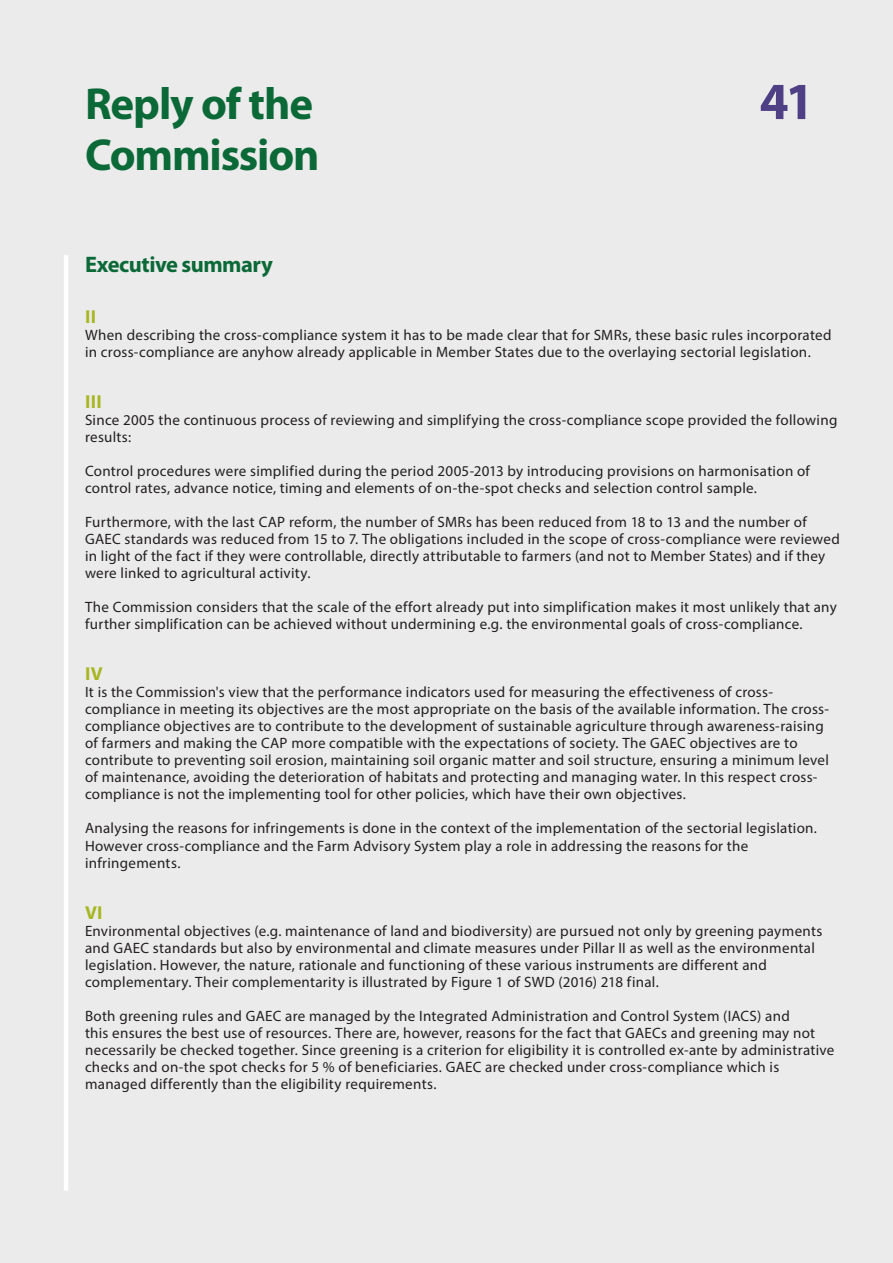
<style>
.page{position:relative;width:893px;height:1263px;background:#ebebeb}
.page>*{position:absolute;margin:0;border:0;box-sizing:border-box;transform-origin:0 0}
.t1{font:700 52.5px "Myriad Pro";color:#4f4085}
.K_01_-_REP_TITRE_1{font:700 45px "Myriad Pro";letter-spacing:-.025em;color:#0b6938}
.K_02_-_REP_TITRE_1_1{font:700 22.5px "Myriad Pro";letter-spacing:-.02em;color:#0b6938}
.K_03_-_REP_CHIFFRE{font:700 18.75px "Myriad Pro";letter-spacing:.02em;color:#a7b621}
.K_04_-_REP_TEXTE_COU{font:15px/17px "Myriad Pro";letter-spacing:.02em;color:#231f20}
</style>
<div class="page">
<hr style="left:64px;top:255px;width:4px;height:936px;background:#fff">
<p class="K_01_-_REP_TITRE_1" style="left:85px;top:79px;width:230px">Reply of the</p>
<p class="t1" style="left:760px;top:72px;width:56px">41</p>
<p class="K_01_-_REP_TITRE_1" style="left:85px;top:130px;width:236px">Commission</p>
<p class="K_02_-_REP_TITRE_1_1" style="left:85px;top:252px;width:189px">Executive summary</p>
<p class="K_03_-_REP_CHIFFRE" style="left:85px;top:306px;width:13px">II</p>
<p class="K_04_-_REP_TEXTE_COU" style="left:85px;top:326px;width:748px">When describing the cross-compliance system it has to be made clear that for SMRs, these basic rules incorporated in cross-compliance are anyhow already applicable in Member States due to the overlaying sectorial legislation.</p>
<p class="K_03_-_REP_CHIFFRE" style="left:85px;top:391px;width:18px">III</p>
<p class="K_04_-_REP_TEXTE_COU" style="left:85px;top:411px;width:754px">Since 2005 the continuous process of reviewing and simplifying the cross-compliance scope provided the following results:</p>
<p class="K_04_-_REP_TEXTE_COU" style="left:85px;top:462px;width:726px">Control procedures were simplified during the period 2005-2013 by introducing provisions on harmonisation of control rates, advance notice, timing and elements of on-the-spot checks and selection control sample.</p>
<p class="K_04_-_REP_TEXTE_COU" style="left:85px;top:514px;width:756px">Furthermore, with the last CAP reform, the number of SMRs has been reduced from 18 to 13 and the number of GAEC standards was reduced from 15 to 7. The obligations included in the scope of cross-compliance were reviewed in light of the fact if they were controllable, directly attributable to farmers (and not to Member States) and if they were linked to agricultural activity.</p>
<p class="K_04_-_REP_TEXTE_COU" style="left:85px;top:599px;width:753px">The Commission considers that the scale of the effort already put into simplification makes it most unlikely that any further simplification can be achieved without undermining e.g. the environmental goals of cross-compliance.</p>
<p class="K_03_-_REP_CHIFFRE" style="left:85px;top:663px;width:19px">IV</p>
<p class="K_04_-_REP_TEXTE_COU" style="left:85px;top:684px;width:745px">It is the Commission's view that the performance indicators used for measuring the effectiveness of cross&shy;compliance in meeting its objectives are the most appropriate on the basis of the available information. The cross&shy;compliance objectives are to contribute to the development of sustainable agriculture through awareness-raising of farmers and making the CAP more compatible with the expectations of society. The GAEC objectives are to contribute to preventing soil erosion, maintaining soil organic matter and soil structure, ensuring a minimum level of maintenance, avoiding the deterioration of habitats and protecting and managing water. In this respect cross&shy;compliance is not the implementing tool for other policies, which have their own objectives.</p>
<p class="K_04_-_REP_TEXTE_COU" style="left:85px;top:820px;width:733px">Analysing the reasons for infringements is done in the context of the implementation of the sectorial legislation.<br>However cross-compliance and the Farm Advisory System play a role in addressing the reasons for the infringements.</p>
<p class="K_03_-_REP_CHIFFRE" style="left:85px;top:902px;width:19px">VI</p>
<p class="K_04_-_REP_TEXTE_COU" style="left:85px;top:922px;width:739px">Environmental objectives (e.g. maintenance of land and biodiversity) are pursued not only by greening payments and GAEC standards but also by environmental and climate measures under Pillar II as well as the environmental legislation. However, the nature, rationale and functioning of these various instruments are different and complementary. Their complementarity is illustrated by Figure 1 of SWD (2016) 218 final.</p>
<p class="K_04_-_REP_TEXTE_COU" style="left:85px;top:1007px;width:751px">Both greening rules and GAEC are managed by the Integrated Administration and Control System (IACS) and<br>this ensures the best use of resources. There are, however, reasons for the fact that GAECs and greening may not necessarily be checked together. Since greening is a criterion for eligibility it is controlled ex-ante by administrative checks and on-the spot checks for 5 % of beneficiaries. GAEC are checked under cross-compliance which is managed differently than the eligibility requirements.</p>
</div>
